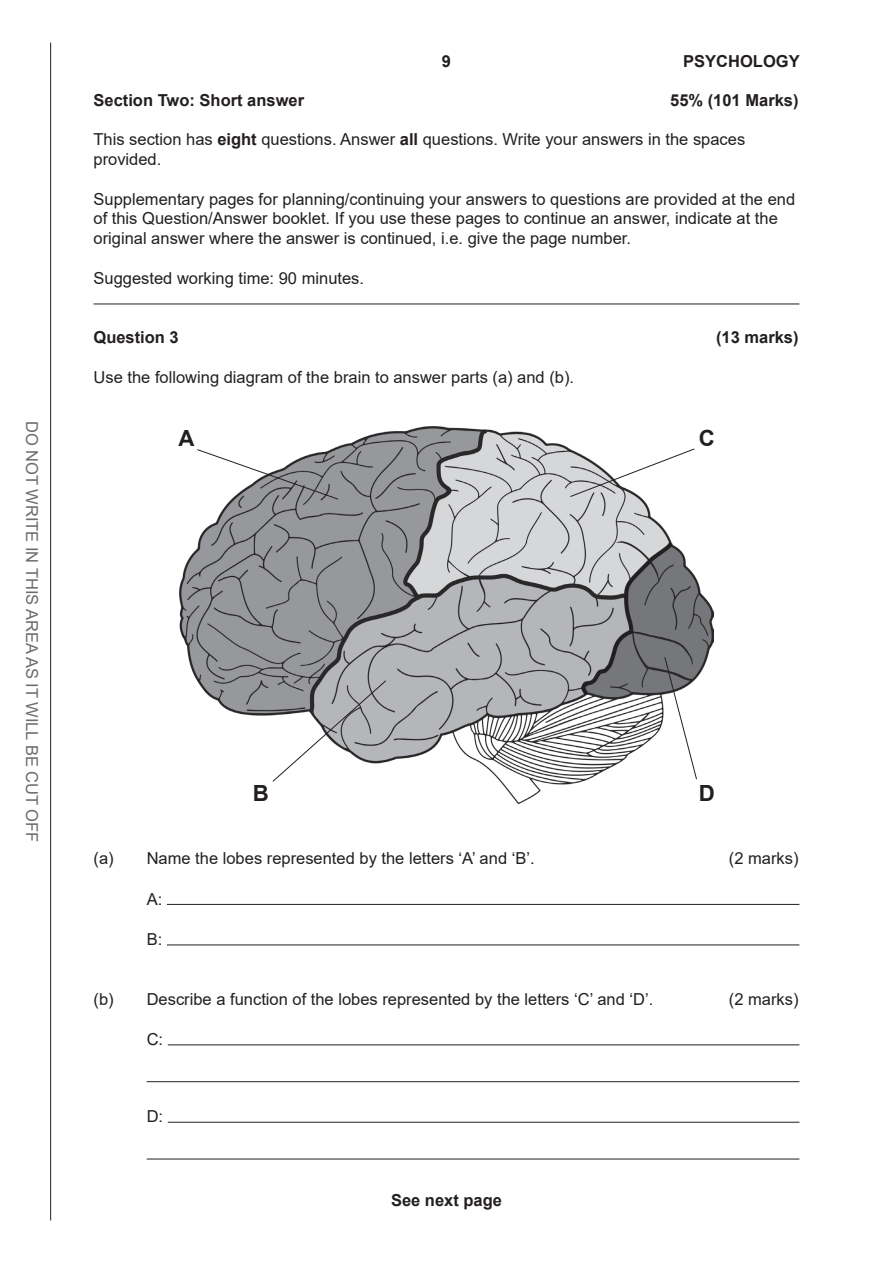
<style>
.page{position:relative;width:893px;height:1263px;background:#fff}
.page>*{position:absolute;margin:0;border:0;box-sizing:border-box;transform-origin:0 0}
.t1{font:700 22.35px "Arial";color:#231f20}
.t2{font:16.5px/19.8px "Arial";color:#231f20}
.t3{font:700 16.5px "Arial";color:#231f20}
.t4{font:16.5px "Arial";color:#6c6d70}
.s1{font-weight:700}
</style>
<div class="page">
<hr style="left:50px;top:43px;width:1px;height:1177px;background:#231f20">
<hr style="left:94px;top:304px;width:705px;height:1px;background:#231f20">
<hr style="left:147px;top:1081px;width:652px;height:1px;background:#231f20">
<hr style="left:147px;top:1159px;width:652px;height:1px;background:#231f20">
<img style="left:179px;top:427px;width:535px;height:376px">
<svg style="left:197px;top:449px;width:142px;height:51px"></svg>
<svg style="left:570px;top:448px;width:125px;height:49px"></svg>
<svg style="left:272px;top:680px;width:115px;height:102px"></svg>
<svg style="left:664px;top:657px;width:33px;height:123px"></svg>
<hr style="left:167px;top:904px;width:632px;height:1px;background:#231f20">
<hr style="left:167px;top:945px;width:632px;height:1px;background:#231f20">
<hr style="left:168px;top:1044px;width:631px;height:1px;background:#231f20">
<hr style="left:168px;top:1122px;width:631px;height:1px;background:#231f20">
<p class="t4" style="left:43px;top:421px;width:423px;rotate:90deg">DO NOT WRITE IN THIS AREA AS IT WILL BE CUT OFF</p>
<p class="t3" style="left:442px;top:50px;width:11px">9</p>
<p class="t3" style="left:683px;top:50px;width:118px">PSYCHOLOGY</p>
<p class="t3" style="left:94px;top:88px;width:212px">Section Two: Short answer</p>
<p class="t3" style="left:670px;top:88px;width:130px">55% (101 Marks)</p>
<p class="t2" style="left:94px;top:129px;width:653px">This section has <span class="s1">eight</span> questions. Answer <span class="s1">all</span> questions. Write your answers in the spaces provided.</p>
<p class="t2" style="left:94px;top:189px;width:703px">Supplementary pages for planning/continuing your answers to questions are provided at the end of this Question/Answer booklet. If you use these pages to continue an answer, indicate at the original answer where the answer is continued, i.e. give the page number.</p>
<p class="t2" style="left:94px;top:268px;width:272px">Suggested working time: 90 minutes.</p>
<p class="t3" style="left:94px;top:326px;width:87px">Question 3</p>
<p class="t3" style="left:716px;top:326px;width:84px">(13 marks)</p>
<p class="t2" style="left:94px;top:367px;width:482px">Use the following diagram of the brain to answer parts (a) and (b).</p>
<h1 class="t1" style="left:178px;top:422px;width:18px">A</h1>
<h1 class="t1" style="left:253px;top:777px;width:18px">B</h1>
<h1 class="t1" style="left:699px;top:422px;width:18px">C</h1>
<h1 class="t1" style="left:699px;top:777px;width:18px">D</h1>
<p class="t2" style="left:94px;top:848px;width:443px">(a) Name the lobes represented by the letters ‘A’ and ‘B’.</p>
<p class="t2" style="left:729px;top:848px;width:71px">(2 marks)</p>
<p class="t2" style="left:147px;top:889px;width:17px">A:</p>
<p class="t2" style="left:147px;top:929px;width:17px">B:</p>
<p class="t2" style="left:94px;top:989px;width:561px">(b) Describe a function of the lobes represented by the letters ‘C’ and ‘D’.</p>
<p class="t2" style="left:729px;top:989px;width:71px">(2 marks)</p>
<p class="t2" style="left:147px;top:1029px;width:18px">C:</p>
<p class="t2" style="left:147px;top:1106px;width:18px">D:</p>
<p class="t3" style="left:391px;top:1188px;width:112px">See next page</p>
</div>
